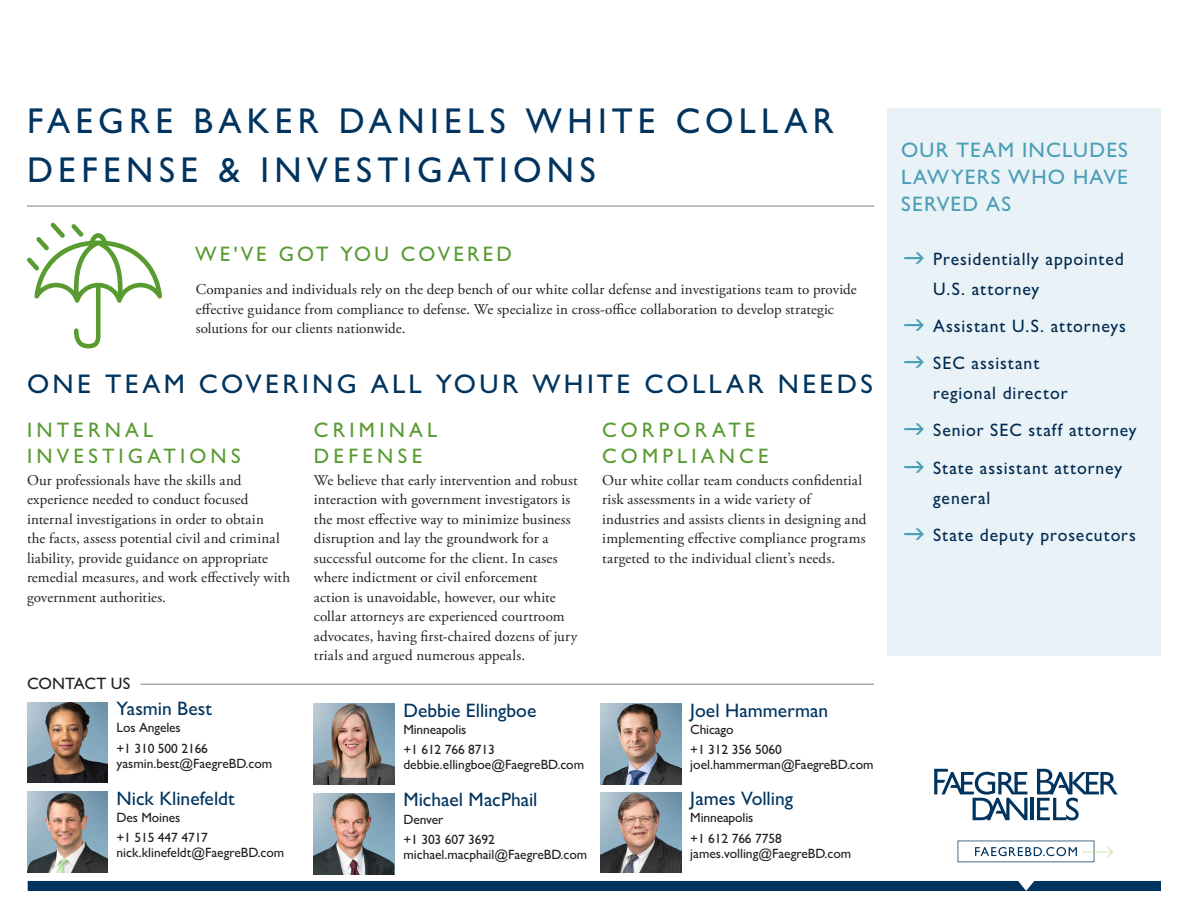
<style>
.page{position:relative;width:1188px;height:918px;background:#fff}
.page>*{position:absolute;margin:0;border:0;box-sizing:border-box;transform-origin:0 0}
.t1{font:500 36px "Gill Sans MT Std";letter-spacing:.15em;color:#00345e;scale:.96 1}
.t2{font:500 27px "Gill Sans MT Std";letter-spacing:.125em;color:#00345e}
.t3{font:500 21px/25.5px "Gill Sans MT Std";letter-spacing:.205em;color:#589b31}
.t4{font:500 21px/27px "Gill Sans MT Std";letter-spacing:.055em;color:#4b9db7;text-align:justify}
.t5{font:500 21px "Gill Sans MT Std";letter-spacing:.15em;color:#589b31}
.t6{font:500 19.5px "Gill Sans MT Std";color:#00345e}
.t7{font:500 18px/30px "Gill Sans MT Std";letter-spacing:.05em;color:#002a51}
.t8{font:500 16.5px "Gill Sans MT Std";letter-spacing:.005em;color:#231f20}
.t9{font:15px/19.5px "Adobe Garamond Pro";letter-spacing:.01em;color:#231f20}
.t10{font:500 13.5px/15px "Gill Sans MT Std";color:#231f20}
</style>
<div class="page">
<div style="left:28px;top:881px;width:1133px;height:10px;background:#00345e"></div>
<hr style="left:1031px;top:798px;width:3px;height:22px;background:#00345e">
<svg style="left:934px;top:769px;width:93px;height:51px"></svg>
<svg style="left:1037px;top:769px;width:81px;height:52px"></svg>
<svg style="left:958px;top:841px;width:155px;height:21px"></svg>
<img style="left:314px;top:703px;width:81px;height:81px">
<hr style="left:140px;top:684px;width:734px;height:1px;background:#8f9194">
<img style="left:601px;top:703px;width:81px;height:81px">
<img style="left:314px;top:793px;width:81px;height:81px">
<img style="left:601px;top:792px;width:81px;height:81px">
<div style="left:888px;top:108px;width:273px;height:548px;background:#e9f2f6"></div>
<svg style="left:27px;top:222px;width:135px;height:126px"></svg>
<hr style="left:27px;top:206px;width:847px;height:1px;background:#8f9194">
<img style="left:27px;top:792px;width:81px;height:81px">
<img style="left:27px;top:702px;width:81px;height:81px">
<p class="t1" style="left:27px;top:99px;width:842px">FAEGRE BAKER DANIELS WHITE COLLAR</p>
<p class="t1" style="left:27px;top:149px;width:594px">DEFENSE &amp; INVESTIGATIONS</p>
<p class="t5" style="left:195px;top:241px;width:318px">WE'VE GOT YOU COVERED</p>
<p class="t9" style="left:196px;top:280px;width:663px">Companies and individuals rely on the deep bench of our white collar defense and investigations team to provide effective guidance from compliance to defense. We specialize in cross-office collaboration to develop strategic solutions for our clients nationwide.</p>
<p class="t2" style="left:27px;top:368px;width:847px">ONE TEAM COVERING ALL YOUR WHITE COLLAR NEEDS</p>
<p class="t3" style="left:27px;top:417px;width:215px">INTERNAL<br>INVESTIGATIONS</p>
<p class="t9" style="left:27px;top:471px;width:265px">Our professionals have the skills and experience needed to conduct focused internal investigations in order to obtain<br>the facts, assess potential civil and criminal liability, provide guidance on appropriate remedial measures, and work effectively with government authorities.</p>
<p class="t8" style="left:27px;top:674px;width:105px">CONTACT US</p>
<p class="t6" style="left:117px;top:697px;width:97px">Yasmin Best</p>
<p class="t10" style="left:117px;top:720px;width:66px">Los Angeles</p>
<p class="t10" style="left:117px;top:741px;width:157px">+1 310 500 2166 yasmin.best@FaegreBD.com</p>
<p class="t6" style="left:117px;top:787px;width:120px">Nick Klinefeldt</p>
<p class="t10" style="left:117px;top:810px;width:65px">Des Moines</p>
<p class="t10" style="left:117px;top:830px;width:169px">+1 515 447 4717 nick.klinefeldt@FaegreBD.com</p>
<p class="t3" style="left:314px;top:417px;width:125px">CRIMINAL<br>DEFENSE</p>
<p class="t9" style="left:314px;top:471px;width:265px">We believe that early intervention and robust interaction with government investigators is the most effective way to minimize business disruption and lay the groundwork for a successful outcome for the client. In cases where indictment or civil enforcement<br>action is unavoidable, however, our white collar attorneys are experienced courtroom advocates, having first-chaired dozens of jury trials and argued numerous appeals.</p>
<p class="t6" style="left:403px;top:698px;width:134px">Debbie Ellingboe</p>
<p class="t10" style="left:403px;top:722px;width:65px">Minneapolis</p>
<p class="t10" style="left:403px;top:742px;width:182px">+1 612 766 8713 debbie.ellingboe@FaegreBD.com</p>
<p class="t6" style="left:403px;top:788px;width:136px">Michael MacPhail</p>
<p class="t10" style="left:403px;top:811px;width:41px">Denver</p>
<p class="t10" style="left:403px;top:832px;width:185px">+1 303 607 3692 michael.macphail@FaegreBD.com</p>
<p class="t3" style="left:602px;top:417px;width:168px">CORPORATE<br>COMPLIANCE</p>
<p class="t9" style="left:602px;top:471px;width:266px">Our white collar team conducts confidential risk assessments in a wide variety of industries and assists clients in designing and implementing effective compliance programs targeted to the individual client’s needs.</p>
<p class="t6" style="left:690px;top:698px;width:139px">Joel Hammerman</p>
<p class="t10" style="left:690px;top:722px;width:45px">Chicago</p>
<p class="t10" style="left:690px;top:742px;width:185px">+1 312 356 5060 joel.hammerman@FaegreBD.com</p>
<p class="t6" style="left:690px;top:787px;width:104px">James Volling</p>
<p class="t10" style="left:690px;top:810px;width:65px">Minneapolis</p>
<p class="t10" style="left:690px;top:831px;width:162px">+1 612 766 7758 james.volling@FaegreBD.com</p>
<p class="t4" style="left:901px;top:136px;width:229px">OUR TEAM INCLUDES LAWYERS WHO HAVE SERVED AS</p>
<p class="t7" style="left:933px;top:244px;width:192px">Presidentially appointed<br>U.S. attorney</p>
<p class="t7" style="left:933px;top:311px;width:194px">Assistant U.S. attorneys</p>
<p class="t7" style="left:933px;top:348px;width:136px">SEC assistant regional director</p>
<p class="t7" style="left:933px;top:415px;width:205px">Senior SEC staff attorney</p>
<p class="t7" style="left:933px;top:452px;width:190px">State assistant attorney general</p>
<p class="t7" style="left:933px;top:519px;width:204px">State deputy prosecutors</p>
</div>
